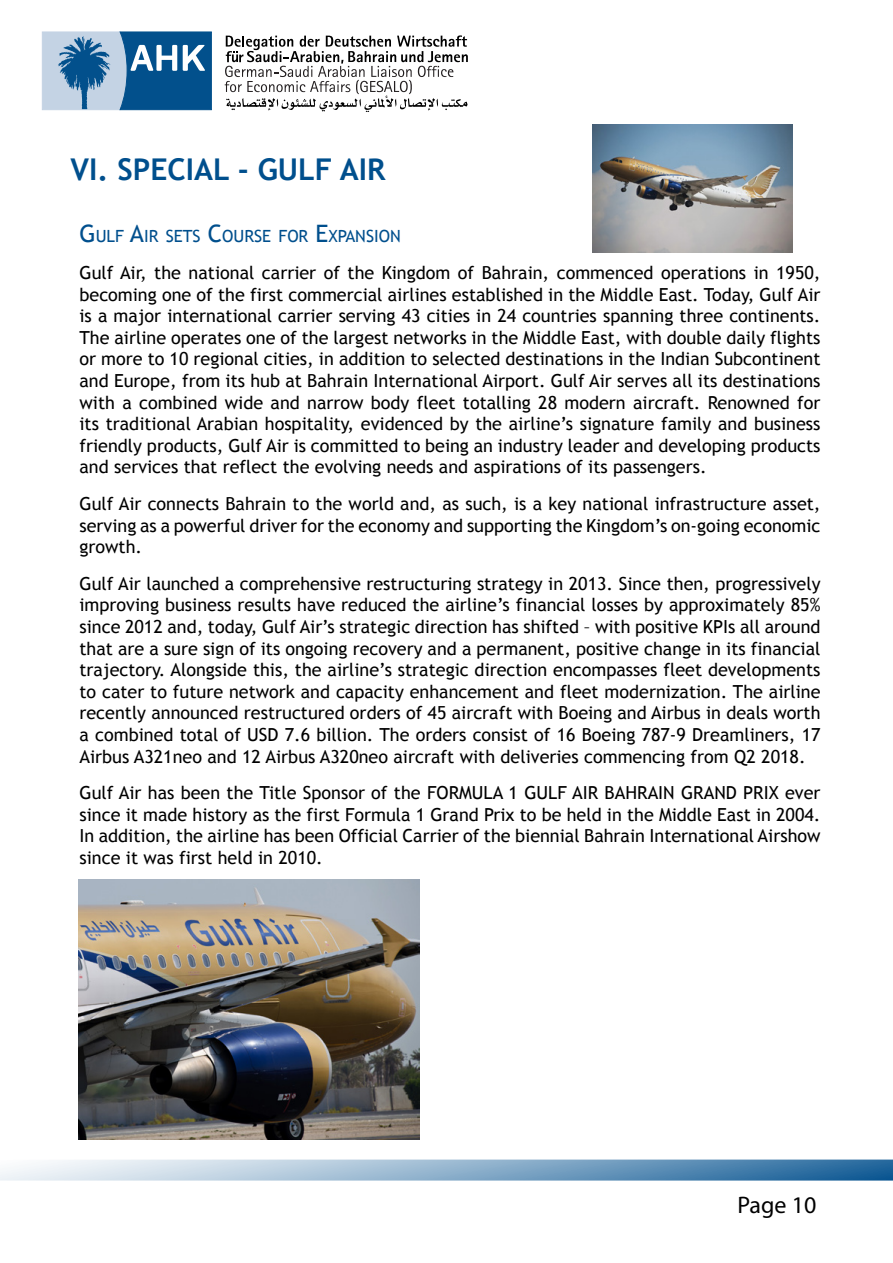
<style>
.page{position:relative;width:893px;height:1263px;background:#fff}
.page>*{position:absolute;margin:0;border:0;box-sizing:border-box;transform-origin:0 0}
.t1{font:700 30px "Trebuchet MS";color:#004f8d}
.t2{font:24px "Myriad Pro";color:#000}
.t3{font:18px/21.6px "Trebuchet MS";color:#000;text-align:justify}
.t4{font:16.8px "Trebuchet MS";color:#004f8d}
.s1{font-size:24px}
</style>
<div class="page">
<svg style="left:0;top:1159px;width:893px;height:21px;background:#92b3ce"></svg>
<svg style="left:42px;top:32px;width:170px;height:78px;background:#588ab3"></svg>
<svg style="left:225px;top:35px;width:243px;height:77px"></svg>
<img style="left:78px;top:879px;width:341px;height:260px">
<img style="left:592px;top:125px;width:200px;height:128px">
<h1 class="t1" style="left:70px;top:150px;width:316px">VI. SPECIAL - GULF AI R</h1>
<p class="t4" style="left:80px;top:226px;width:323px"><span class="s1">G</span> ULF <span class="s1">A</span>IR SETS <span class="s1">C</span>OURSE FOR <span class="s1">E</span>XPANSION</p>
<p class="t3" style="left:80px;top:262px;width:743px">Gulf Air, the national carrier of the Kingdom of Bahrain, commenced operations in 1950, becoming one of the first commercial airlines established in the Middle East. Today, Gulf Air is a major international carrier serving 43 cities in 24 countries spanning three continents.<br>The airline operates one of the largest networks in the Middle East, with double daily flights or more to 10 regional cities, in addition to selected destinations in the Indian Subcontinent and Europe, from its hub at Bahrain International Airport. Gulf Air serves all its destinations with a combined wide and narrow body fleet totalling 28 modern aircraft. Renowned for its traditional Arabian hospitality, evidenced by the airline’s signature family and business friendly products, Gulf Air is committed to being an industry leader and developing products and services that reflect the evolving needs and aspirations of its passengers.</p>
<p class="t3" style="left:80px;top:493px;width:742px">Gulf Air connects Bahrain to the world and, as such, is a key national infrastructure asset, serving as a powerful driver for the economy and supporting the Kingdom’s on-going economic growth.</p>
<p class="t3" style="left:80px;top:573px;width:743px">Gulf Air launched a comprehensive restructuring strategy in 2013. Since then, progressively improving business results have reduced the airline’s financial losses by approximately 85% since 2012 and, today, Gulf Air’s strategic direction has shifted – with positive KPIs all around that are a sure sign of its ongoing recovery and a permanent, positive change in its financial trajectory. Alongside this, the airline’s strategic direction encompasses fleet developments to cater to future network and capacity enhancement and fleet modernization. The airline recently announced restructured orders of 45 aircraft with Boeing and Airbus in deals worth a combined total of USD 7.6 billion. The orders consist of 16 Boeing 787-9 Dreamliners, 17<br>Airbus A321neo and 12 Airbus A320neo aircraft with deliveries commencing from Q2 2018.</p>
<p class="t3" style="left:80px;top:782px;width:743px">Gulf Air has been the Title Sponsor of the FORMULA 1 GULF AIR BAHRAIN GRAND PRIX ever since it made history as the first Formula 1 Grand Prix to be held in the Middle East in 2004.<br>In addition, the airline has been Official Carrier of the biennial Bahrain International Airshow since it was first held in 2010.</p>
<h2 class="t2" style="left:737px;top:1190px;width:80px">Page 10</h2>
</div>
